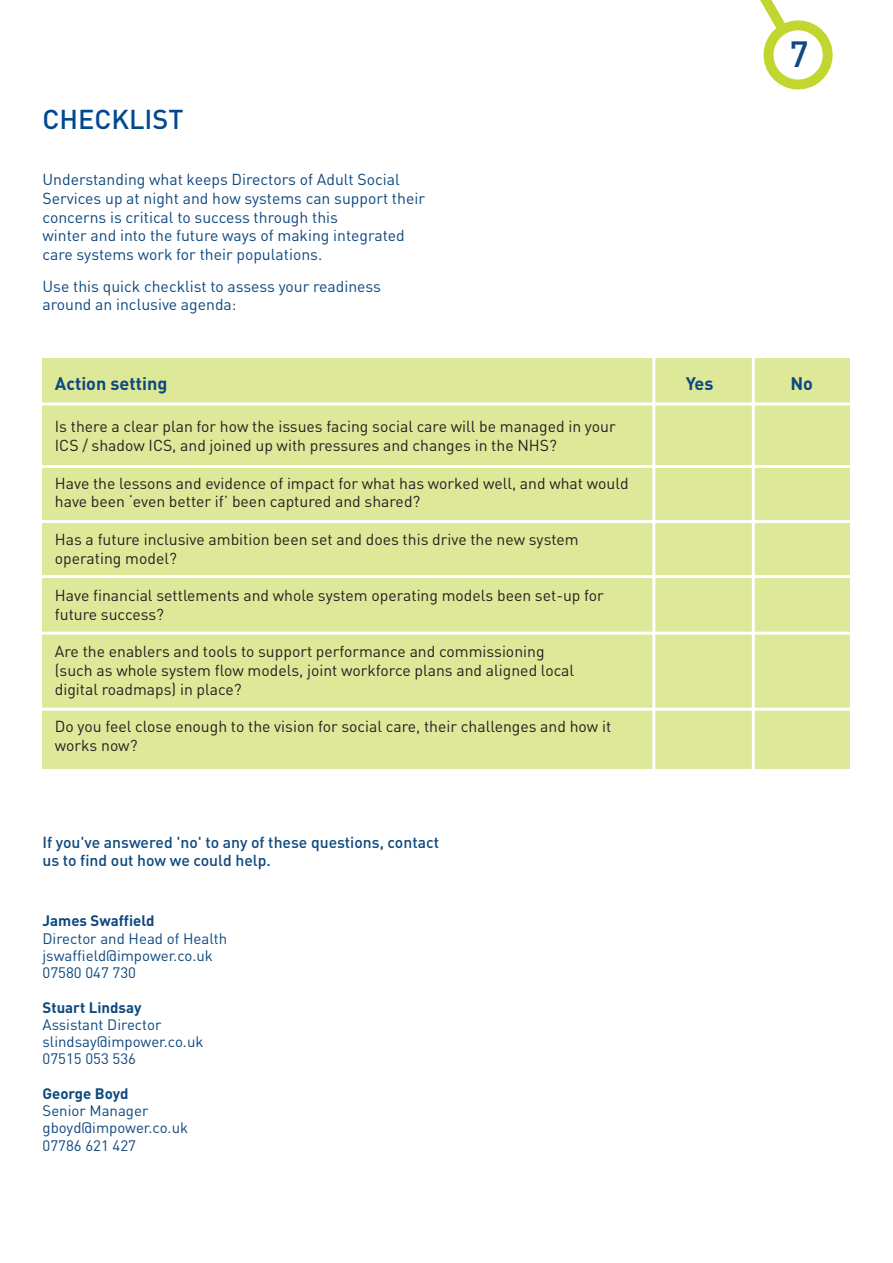
<style>
.page{position:relative;width:893px;height:1263px;background:#fff}
.page>*{position:absolute;margin:0;border:0;box-sizing:border-box;transform-origin:0 0}
.t1{font:500 36px "DIN";color:#0d487f}
.t2{font:500 27px "DIN";color:#014890}
.t3{font:700 18px "DIN";color:#0d487f}
.t4{font:15.75px/18.8px "DIN";color:#231f20}
.t5{font:15.75px/18.8px "DIN";color:#0d487f}
.t6{font:500 15.75px/18.8px "DIN";color:#0d487f}
.t7{font:15px/17.2px "DIN";color:#0d487f}
.t8{font:700 15px "DIN";color:#0d487f}
</style>
<div class="page">
<div style="left:43px;top:359px;width:807px;height:410px;background:#dee899"></div>
<hr style="left:652px;top:342px;width:3px;height:468px;background:#fff">
<hr style="left:752px;top:342px;width:3px;height:468px;background:#fff">
<hr style="left:33px;top:402px;width:843px;height:3px;background:#fff">
<hr style="left:33px;top:465px;width:843px;height:3px;background:#fff">
<hr style="left:33px;top:520px;width:843px;height:3px;background:#fff">
<hr style="left:33px;top:575px;width:843px;height:3px;background:#fff">
<hr style="left:33px;top:632px;width:843px;height:3px;background:#fff">
<hr style="left:33px;top:708px;width:843px;height:3px;background:#fff">
<svg style="left:760px;top:0;width:73px;height:90px"></svg>
<h2 class="t2" style="left:43px;top:110px;width:143px">CHECKLIST</h2>
<p class="t5" style="left:43px;top:172px;width:384px">Understanding what keeps Directors of Adult Social Services up at night and how systems can support their concerns is critical to success through this<br>winter and into the future ways of making integrated care systems work for their populations.</p>
<p class="t5" style="left:43px;top:278px;width:340px">Use this quick checklist to assess your readiness around an inclusive agenda:</p>
<h1 class="t1" style="left:789px;top:41px;width:21px">7</h1>
<p class="t3" style="left:55px;top:377px;width:114px">Action setting</p>
<p class="t3" style="left:686px;top:377px;width:29px">Yes</p>
<p class="t3" style="left:790px;top:377px;width:24px">No</p>
<p class="t4" style="left:55px;top:419px;width:562px">Is there a clear plan for how the issues facing social care will be managed in your<br>ICS / shadow ICS, and joined up with pressures and changes in the NHS?</p>
<p class="t4" style="left:55px;top:475px;width:575px">Have the lessons and evidence of impact for what has worked well, and what would have been ‘even better if’ been captured and shared?</p>
<p class="t4" style="left:55px;top:532px;width:525px">Has a future inclusive ambition been set and does this drive the new system operating model?</p>
<p class="t4" style="left:55px;top:588px;width:550px">Have financial settlements and whole system operating models been set-up for future success?</p>
<p class="t4" style="left:55px;top:644px;width:521px">Are the enablers and tools to support performance and commissioning (such as whole system flow models, joint workforce plans and aligned local digital roadmaps) in place?</p>
<p class="t4" style="left:55px;top:719px;width:558px">Do you feel close enough to the vision for social care, their challenges and how it works now?</p>
<p class="t6" style="left:43px;top:834px;width:398px">If you've answered 'no' to any of these questions, contact us to find out how we could help.</p>
<p class="t8" style="left:43px;top:916px;width:114px">James Swaffield</p>
<p class="t7" style="left:43px;top:931px;width:186px">Director and Head of Health jswaffield@impower.co.uk<br>07580 047 730</p>
<p class="t8" style="left:43px;top:1002px;width:101px">Stuart Lindsay</p>
<p class="t7" style="left:43px;top:1017px;width:162px">Assistant Director slindsay@impower.co.uk<br>07515 053 536</p>
<p class="t8" style="left:43px;top:1088px;width:88px">George Boyd</p>
<p class="t7" style="left:43px;top:1104px;width:147px">Senior Manager gboyd@impower.co.uk<br>07786 621 427</p>
</div>
